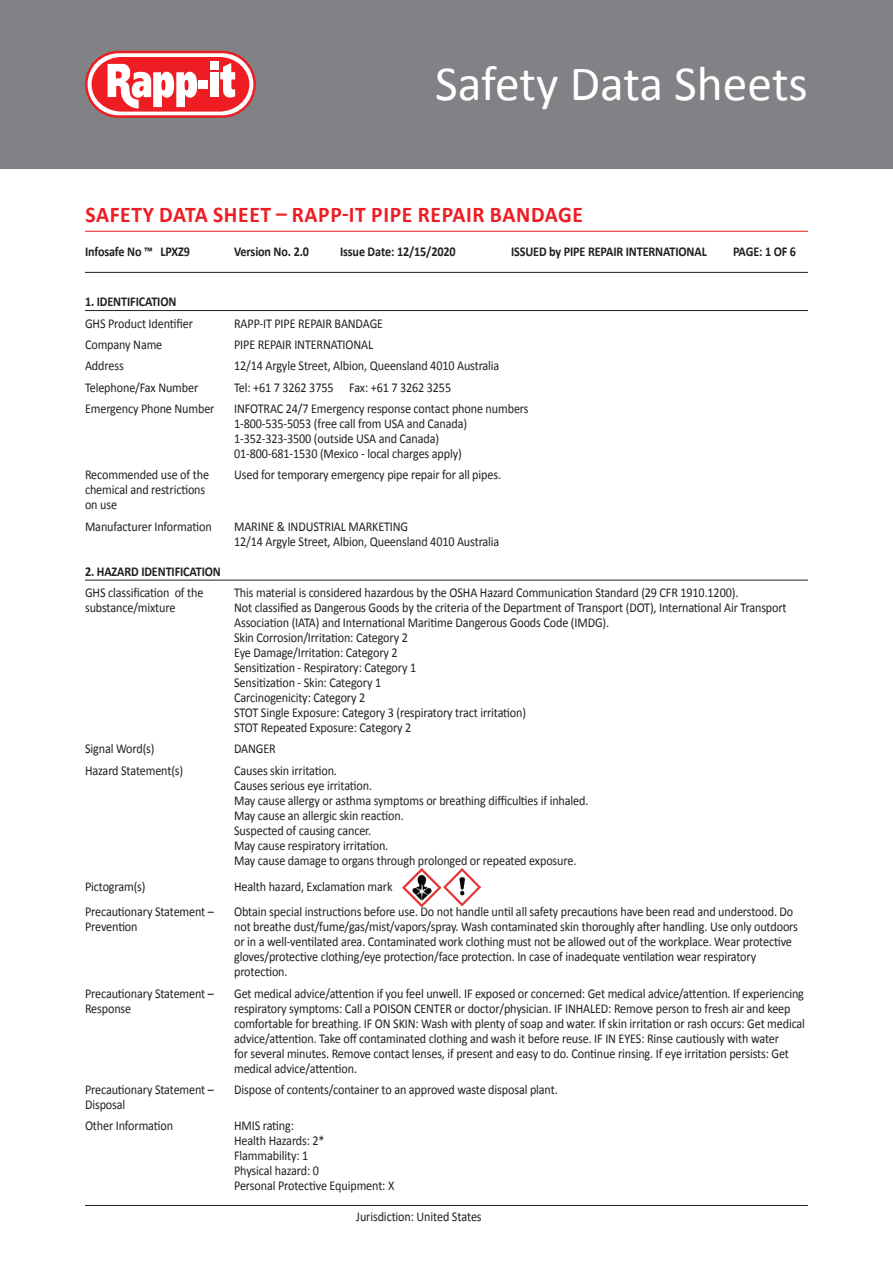
<style>
.page{position:relative;width:893px;height:1263px;background:#fff}
.page>*{position:absolute;margin:0;border:0;box-sizing:border-box;transform-origin:0 0}
.t1{font:49.5px "Calibri";color:#fff}
.t2{font:700 22.5px "Calibri";letter-spacing:.03em;color:#ee1d23;scale:.96 1}
.t3{font:13.5px/15px "Calibri";letter-spacing:-.01em;color:#231f20;scale:.9 1}
.t4{font:700 13.5px "Calibri";letter-spacing:-.01em;color:#231f20;scale:.9 1}
</style>
<div class="page">
<hr style="left:85px;top:231px;width:723px;height:1px;background:#ee1d23">
<hr style="left:85px;top:272px;width:723px;height:1px;background:#231f20">
<hr style="left:85px;top:310px;width:723px;height:1px;background:#231f20">
<hr style="left:85px;top:580px;width:723px;height:1px;background:#231f20">
<hr style="left:85px;top:1205px;width:723px;height:1px;background:#231f20">
<img style="left:403px;top:869px;width:38px;height:37px">
<img style="left:443px;top:868px;width:38px;height:38px">
<div style="left:0;top:0;width:893px;height:169px;background:#808285"></div>
<div style="left:86px;top:52px;width:169px;height:65px;background:#fff;border-radius:32px"></div>
<div style="left:85px;top:51px;width:171px;height:67px;border:3px solid #ee1d23;border-radius:32px"></div>
<svg style="left:92px;top:57px;width:157px;height:55px"></svg>
<svg style="left:161px;top:80px;width:4px;height:10px"></svg>
<svg style="left:185px;top:80px;width:4px;height:10px"></svg>
<h1 class="t1" style="left:435px;top:53px;width:374px">Safety Data Sheets</h1>
<h2 class="t2" style="left:85px;top:201px;width:520px">SAFETY DATA SHEET – RAPP-IT PIPE REPAIR BANDAGE</h2>
<p class="t4" style="left:85px;top:243px;width:118px">Infosafe No ™ LPXZ9</p>
<p class="t4" style="left:234px;top:243px;width:85px">Version No. 2.0</p>
<p class="t4" style="left:511px;top:243px;width:219px">ISSUED by PIPE REPAIR INTERNATIONAL</p>
<p class="t4" style="left:733px;top:243px;width:71px">PAGE: 1 OF 6</p>
<p class="t4" style="left:85px;top:293px;width:103px">1. IDENTIFICATION</p>
<p class="t3" style="left:85px;top:315px;width:121px">GHS Product Identifier</p>
<p class="t3" style="left:234px;top:315px;width:167px">RAPP-IT PIPE REPAIR BANDAGE</p>
<p class="t3" style="left:85px;top:336px;width:87px">Company Name</p>
<p class="t3" style="left:234px;top:336px;width:156px">PIPE REPAIR INTERNATIONAL</p>
<p class="t3" style="left:85px;top:358px;width:44px">Address</p>
<p class="t3" style="left:234px;top:358px;width:296px">12/14 Argyle Street, Albion, Queensland 4010 Australia</p>
<p class="t3" style="left:85px;top:379px;width:127px">Telephone/Fax Number</p>
<p class="t3" style="left:234px;top:379px;width:243px">Tel: +61 7 3262 3755 Fax: +61 7 3262 3255</p>
<p class="t3" style="left:85px;top:400px;width:145px">Emergency Phone Number</p>
<p class="t3" style="left:234px;top:400px;width:329px">INFOTRAC 24/7 Emergency response contact phone numbers 1-800-535-5053 (free call from USA and Canada)<br>1-352-323-3500 (outside USA and Canada)<br>01-800-681-1530 (Mexico - local charges apply)</p>
<p class="t3" style="left:85px;top:467px;width:139px">Recommended use of the</p>
<p class="t3" style="left:234px;top:467px;width:298px">Used for temporary emergency pipe repair for all pipes.</p>
<p class="t3" style="left:85px;top:482px;width:135px">chemical and restrictions on use</p>
<p class="t3" style="left:85px;top:518px;width:142px">Manufacturer Information</p>
<p class="t3" style="left:234px;top:518px;width:296px">MARINE &amp; INDUSTRIAL MARKETING<br>12/14 Argyle Street, Albion, Queensland 4010 Australia</p>
<p class="t4" style="left:85px;top:563px;width:153px">2. HAZARD IDENTIFICATION</p>
<p class="t3" style="left:85px;top:584px;width:133px">GHS classification of the</p>
<p class="t3" style="left:234px;top:584px;width:562px">This material is considered hazardous by the OSHA Hazard Communication Standard (29 CFR 1910.1200).</p>
<p class="t3" style="left:85px;top:599px;width:102px">substance/mixture</p>
<p class="t3" style="left:234px;top:599px;width:615px">Not classified as Dangerous Goods by the criteria of the Department of Transport (DOT), International Air Transport Association (IATA) and International Maritime Dangerous Goods Code (IMDG).<br>Skin Corrosion/Irritation: Category 2<br>Eye Damage/Irritation: Category 2<br>Sensitization - Respiratory: Category 1<br>Sensitization - Skin: Category 1<br>Carcinogenicity: Category 2<br>STOT Single Exposure: Category 3 (respiratory tract irritation)<br>STOT Repeated Exposure: Category 2</p>
<p class="t3" style="left:85px;top:741px;width:79px">Signal Word(s)</p>
<p class="t3" style="left:234px;top:741px;width:48px">DANGER</p>
<p class="t3" style="left:85px;top:762px;width:111px">Hazard Statement(s)</p>
<p class="t3" style="left:234px;top:762px;width:395px">Causes skin irritation.<br>Causes serious eye irritation.<br>May cause allergy or asthma symptoms or breathing difficulties if inhaled.<br>May cause an allergic skin reaction.<br>Suspected of causing cancer.<br>May cause respiratory irritation.<br>May cause damage to organs through prolonged or repeated exposure.</p>
<p class="t3" style="left:85px;top:878px;width:69px">Pictogram(s)</p>
<p class="t3" style="left:234px;top:878px;width:178px">Health hazard, Exclamation mark</p>
<p class="t3" style="left:85px;top:903px;width:145px">Precautionary Statement –</p>
<p class="t3" style="left:234px;top:903px;width:623px">Obtain special instructions before use. Do not handle until all safety precautions have been read and understood. Do</p>
<p class="t3" style="left:85px;top:918px;width:60px">Prevention</p>
<p class="t3" style="left:234px;top:918px;width:628px">not breathe dust/fume/gas/mist/vapors/spray. Wash contaminated skin thoroughly after handling. Use only outdoors or in a well-ventilated area. Contaminated work clothing must not be allowed out of the workplace. Wear protective gloves/protective clothing/eye protection/face protection. In case of inadequate ventilation wear respiratory protection.</p>
<p class="t3" style="left:85px;top:985px;width:145px">Precautionary Statement –</p>
<p class="t3" style="left:234px;top:985px;width:635px">Get medical advice/attention if you feel unwell. IF exposed or concerned: Get medical advice/attention. If experiencing</p>
<p class="t3" style="left:85px;top:1000px;width:53px">Response</p>
<p class="t3" style="left:234px;top:1000px;width:636px">respiratory symptoms: Call a POISON CENTER or doctor/physician. IF INHALED: Remove person to fresh air and keep comfortable for breathing. IF ON SKIN: Wash with plenty of soap and water. If skin irritation or rash occurs: Get medical advice/attention. Take off contaminated clothing and wash it before reuse. IF IN EYES: Rinse cautiously with water<br>for several minutes. Remove contact lenses, if present and easy to do. Continue rinsing. If eye irritation persists: Get medical advice/attention.</p>
<p class="t3" style="left:85px;top:1081px;width:145px">Precautionary Statement –</p>
<p class="t3" style="left:234px;top:1081px;width:361px">Dispose of contents/container to an approved waste disposal plant.</p>
<p class="t3" style="left:85px;top:1093px;width:99px;line-height:21.5px">Disposal<br>Other Information</p>
<p class="t3" style="left:234px;top:1118px;width:180px">HMIS rating:<br>Health Hazards: 2*<br>Flammability: 1<br>Physical hazard: 0<br>Personal Protective Equipment: X</p>
<p class="t3" style="left:356px;top:1209px;width:141px">Jurisdiction: United States</p>
</div>
